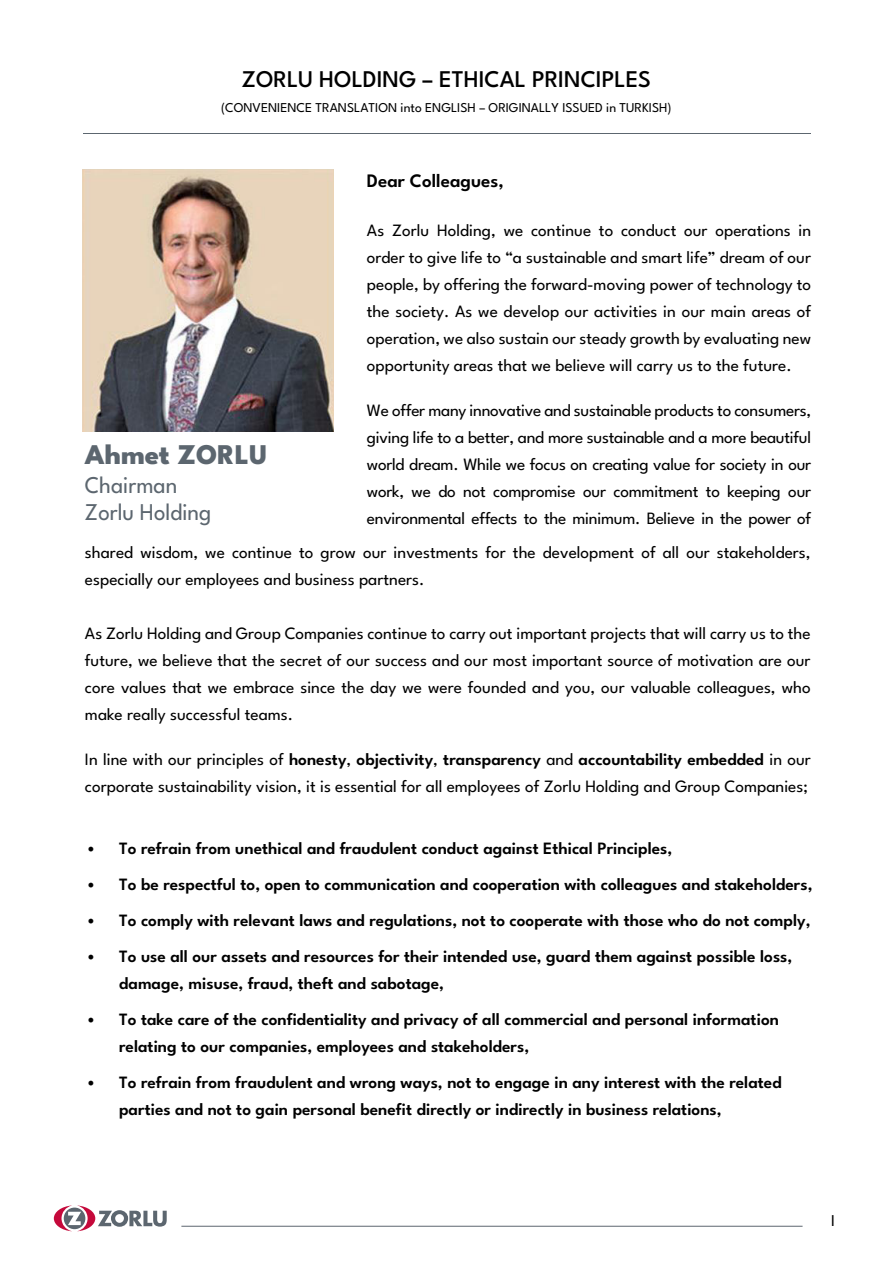
<style>
.page{position:relative;width:893px;height:1263px;background:#fff}
.page>*{position:absolute;margin:0;border:0;box-sizing:border-box;transform-origin:0 0}
.t1{font:800 28.5px "League Spartan";color:#5c666f}
.t2{font:500 24px "League Spartan";color:#000}
.t3{font:24px/27px "League Spartan";color:#5c666f;scale:.95 1}
.t4{font:600 19.05px "League Spartan";color:#000}
.t5{font:17.25px/27px "League Spartan";color:#000;text-align:justify}
.t6{font:600 17.25px/27px "League Spartan";color:#000}
.t7{font:16.5px "League Spartan";color:#000}
.t8{font:13.5px "League Spartan";color:#000}
.s1{font-weight:600}
</style>
<div class="page">
<hr style="left:83px;top:133px;width:727px;height:1px;background:#5c666f">
<svg style="left:54px;top:1205px;width:113px;height:26px"></svg>
<hr style="left:181px;top:1226px;width:622px;height:1px;background:#5c666f">
<img style="left:83px;top:170px;width:250px;height:262px">
<h2 class="t2" style="left:242px;top:61px;width:411px">ZORLU HOLDING – ETHICAL PRINCIPLES</h2>
<p class="t8" style="left:221px;top:98px;width:452px">(CONVENIENCE TRANSLATION into ENGLISH – ORIGINALLY ISSUED in TURKISH)</p>
<p class="t4" style="left:367px;top:167px;width:139px">Dear Colleagues,</p>
<p class="t5" style="left:367px;top:216px;width:446px">As Zorlu Holding, we continue to conduct our operations in order to give life to “a sustainable and smart life” dream of our people, by offering the forward-moving power of technology to the society. As we develop our activities in our main areas of operation, we also sustain our steady growth by evaluating new opportunity areas that we believe will carry us to the future.</p>
<p class="t5" style="left:367px;top:395px;width:446px">We offer many innovative and sustainable products to consumers, giving life to a better, and more sustainable and a more beautiful world dream. While we focus on creating value for society in our work, we do not compromise our commitment to keeping our environmental effects to the minimum. Believe in the power of</p>
<p class="t5" style="left:85px;top:537px;width:727px">shared wisdom, we continue to grow our investments for the development of all our stakeholders, especially our employees and business partners.</p>
<p class="t5" style="left:85px;top:618px;width:727px">As Zorlu Holding and Group Companies continue to carry out important projects that will carry us to the future, we believe that the secret of our success and our most important source of motivation are our core values that we embrace since the day we were founded and you, our valuable colleagues, who make really successful teams.</p>
<p class="t5" style="left:85px;top:744px;width:727px">In line with our principles of <span class="s1">honesty</span>, <span class="s1">objectivity</span>, <span class="s1">transparency</span> and <span class="s1">accountability embedded</span> in our corporate sustainability vision, it is essential for all employees of Zorlu Holding and Group Companies;</p>
<h1 class="t1" style="left:85px;top:434px;width:184px">Ahmet ZORLU</h1>
<h2 class="t3" style="left:85px;top:469px;width:135px">Chairman<br>Zorlu Holding</h2>
<p class="t6" style="left:86px;top:834px;width:588px">• To refrain from unethical and fraudulent conduct against Ethical Principles,</p>
<p class="t6" style="left:86px;top:870px;width:728px">• To be respectful to, open to communication and cooperation with colleagues and stakeholders,</p>
<p class="t6" style="left:86px;top:906px;width:726px">• To comply with relevant laws and regulations, not to cooperate with those who do not comply,</p>
<p class="t6" style="left:119px;top:942px;width:675px;text-indent:-33px">• To use all our assets and resources for their intended use, guard them against possible loss, damage, misuse, fraud, theft and sabotage,</p>
<p class="t6" style="left:119px;top:1005px;width:661px;text-indent:-33px">• To take care of the confidentiality and privacy of all commercial and personal information relating to our companies, employees and stakeholders,</p>
<p class="t6" style="left:119px;top:1068px;width:664px;text-indent:-33px">• To refrain from fraudulent and wrong ways, not to engage in any interest with the related parties and not to gain personal benefit directly or indirectly in business relations,</p>
<p class="t7" style="left:831px;top:1209px;width:5px">I</p>
</div>
